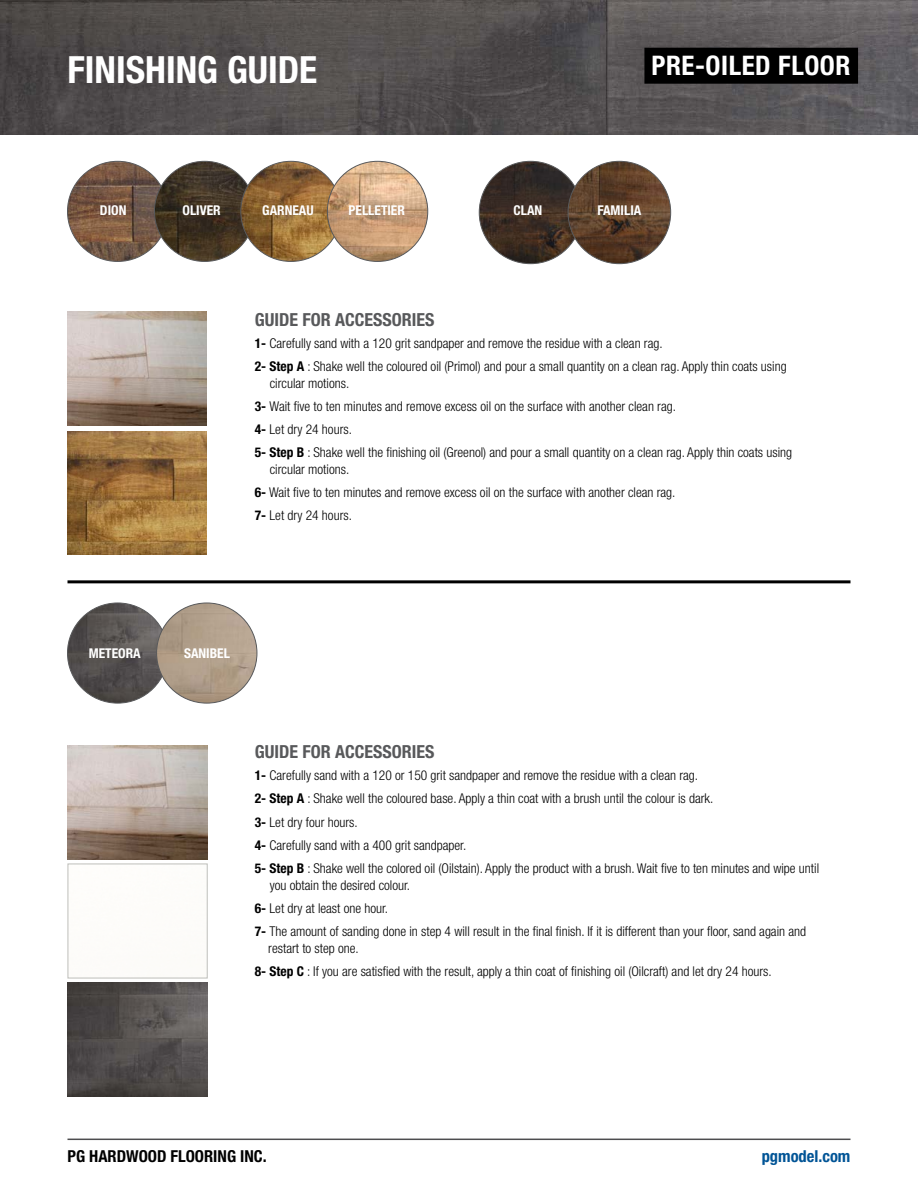
<style>
.page{position:relative;width:918px;height:1188px;background:#fff}
.page>*{position:absolute;margin:0;border:0;box-sizing:border-box;transform-origin:0 0}
.t1{font:700 condensed 37.5px "Helvetica Neue LT Std";color:#fff}
.t2{font:700 condensed 27px "Helvetica Neue LT Std";letter-spacing:.02em;color:#fff}
.t3{font:700 condensed 18px "Helvetica Neue LT Std";color:#58595b}
.t4{font:700 condensed 16.5px "Helvetica Neue LT Std";color:#000}
.t5{font:700 condensed 16.5px "Helvetica Neue LT Std";color:#005496}
.t6{font:300 condensed 13.5px/23.2px "Helvetica Neue LT Std";color:#000}
.t7{font:700 condensed 13.5px "Helvetica Neue LT Std";color:#fff}
.s1{font-weight:700}
</style>
<div class="page">
<hr style="left:68px;top:1139px;width:782px;height:1px;background:#4d4d4f">
<img style="left:1px;top:1px;width:917px;height:133px">
<div style="left:644px;top:48px;width:214px;height:36px;background:#000"></div>
<img style="left:68px;top:161px;width:100px;height:100px;border-radius:50px">
<img style="left:154px;top:161px;width:101px;height:100px;border-radius:50px">
<img style="left:68px;top:603px;width:100px;height:100px;border-radius:50px">
<hr style="left:68px;top:580px;width:782px;height:3px;background:#000">
<img style="left:241px;top:161px;width:100px;height:100px;border-radius:50px">
<img style="left:327px;top:161px;width:101px;height:100px;border-radius:50px">
<img style="left:68px;top:311px;width:139px;height:114px">
<img style="left:68px;top:432px;width:139px;height:122px">
<img style="left:157px;top:603px;width:100px;height:100px;border-radius:50px">
<img style="left:68px;top:982px;width:139px;height:114px">
<img style="left:68px;top:746px;width:139px;height:114px">
<img style="left:479px;top:161px;width:103px;height:103px;border-radius:51px">
<img style="left:568px;top:161px;width:103px;height:103px;border-radius:51px">
<h1 class="t1" style="left:68px;top:47px;width:251px">FINISHING GUIDE</h1>
<h2 class="t2" style="left:651px;top:49px;width:201px">PRE-OILED FLOOR</h2>
<p class="t7" style="left:100px;top:202px;width:28px">DION</p>
<p class="t7" style="left:183px;top:202px;width:40px">OLIVER</p>
<p class="t7" style="left:262px;top:202px;width:53px">GARNEAU</p>
<p class="t7" style="left:349px;top:202px;width:58px">PELLETIER</p>
<p class="t7" style="left:514px;top:202px;width:30px">CLAN</p>
<p class="t7" style="left:597px;top:202px;width:45px">FAMILIA</p>
<h3 class="t3" style="left:255px;top:309px;width:181px">GUIDE FOR ACCESSORIES</h3>
<p class="t6" style="left:255px;top:331px;width:533px"><span class="s1">1-</span> Carefully sand with a 120 grit sandpaper and remove the residue with a clean rag.<br><span class="s1">2- Step A</span> : Shake well the coloured oil (Primol) and pour a small quantity on a clean rag. Apply thin coats using</p>
<p class="t6" style="left:255px;top:371px;width:539px;text-indent:15px">circular motions.<br><span class="s1">3-</span> Wait five to ten minutes and remove excess oil on the surface with another clean rag.<br><span class="s1">4-</span> Let dry 24 hours.<br><span class="s1">5- Step B</span> : Shake well the finishing oil (Greenol) and pour a small quantity on a clean rag. Apply thin coats using</p>
<p class="t6" style="left:255px;top:457px;width:422px;text-indent:15px">circular motions.<br><span class="s1">6-</span> Wait five to ten minutes and remove excess oil on the surface with another clean rag.<br><span class="s1">7-</span> Let dry 24 hours.</p>
<p class="t7" style="left:89px;top:645px;width:53px">METEORA</p>
<p class="t7" style="left:184px;top:645px;width:47px">SANIBEL</p>
<h3 class="t3" style="left:255px;top:741px;width:181px">GUIDE FOR ACCESSORIES</h3>
<p class="t6" style="left:255px;top:764px;width:566px"><span class="s1">1-</span> Carefully sand with a 120 or 150 grit sandpaper and remove the residue with a clean rag.<br><span class="s1">2- Step A</span> : Shake well the coloured base. Apply a thin coat with a brush until the colour is dark.<br><span class="s1">3-</span> Let dry four hours.<br><span class="s1">4-</span> Carefully sand with a 400 grit sandpaper.<br><span class="s1">5- Step B</span> : Shake well the colored oil (Oilstain). Apply the product with a brush. Wait five to ten minutes and wipe until</p>
<p class="t6" style="left:255px;top:873px;width:553px;text-indent:15px">you obtain the desired colour.<br><span class="s1">6-</span> Let dry at least one hour.<br><span class="s1">7-</span> The amount of sanding done in step 4 will result in the final finish. If it is different than your floor, sand again and</p>
<p class="t6" style="left:255px;top:936px;width:518px;text-indent:14px">restart to step one.<br><span class="s1">8- Step C</span> : If you are satisfied with the result, apply a thin coat of finishing oil (Oilcraft) and let dry 24 hours.</p>
<p class="t4" style="left:68px;top:1147px;width:201px">PG HARDWOOD FLOORING INC.</p>
<p class="t5" style="left:762px;top:1146px;width:90px">pgmodel.com</p>
</div>
